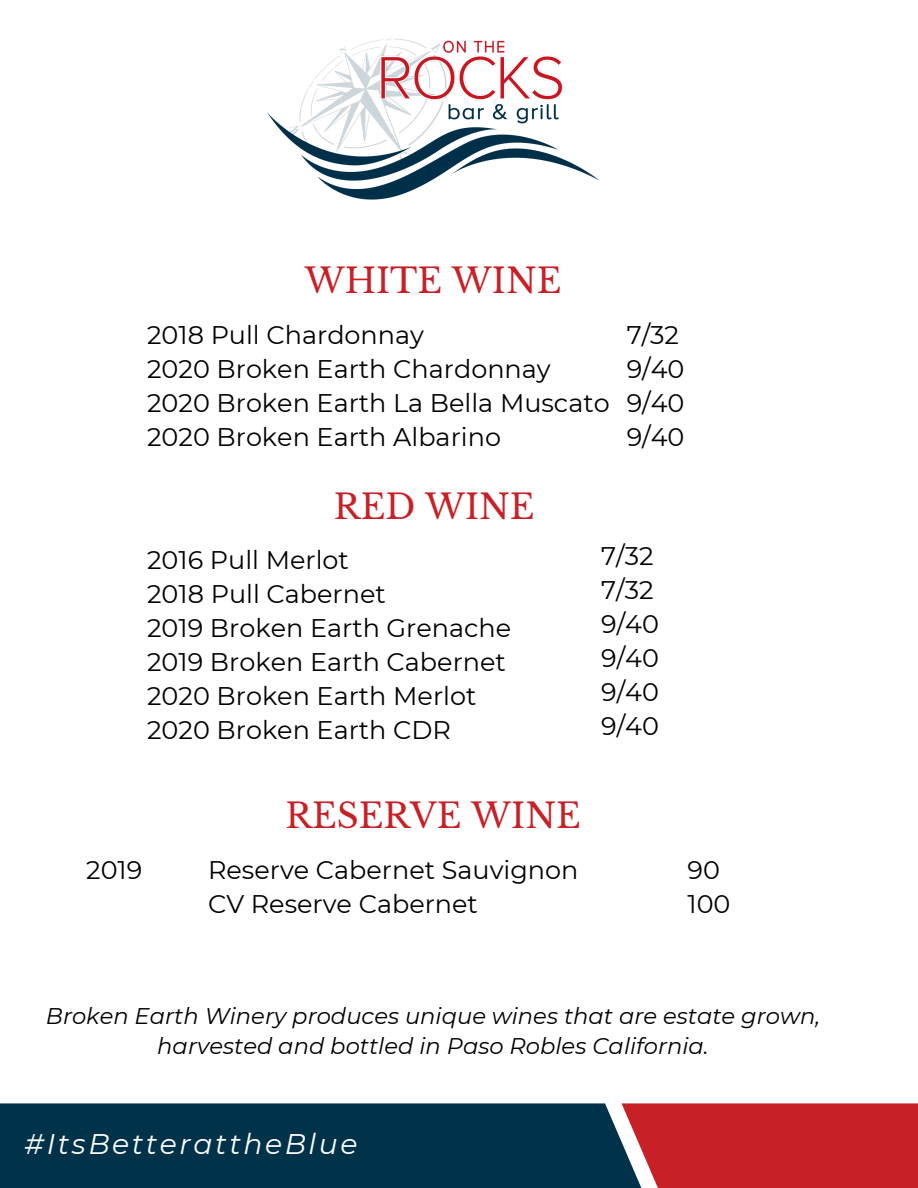
<style>
.page{position:relative;width:918px;height:1188px;background:#fff}
.page>*{position:absolute;margin:0;border:0;box-sizing:border-box;transform-origin:0 0}
.t1{font:34.05px "Libre Baskerville";color:#c82027}
.t2{font:italic 28.35px "Montserrat";letter-spacing:.09em;color:#fff}
.t3{font:25.5px "Montserrat";color:#000}
.t4{font:italic 22.65px/30.2px "Montserrat";color:#000;text-align:center}
</style>
<div class="page">
<img style="left:267px;top:38px;width:332px;height:162px">
<div style="left:622px;top:1103px;width:296px;height:85px;background:#c82027"></div>
<div style="left:0;top:1103px;width:641px;height:85px;background:#003249"></div>
<p class="t1" style="left:305px;top:260px;width:258px">WHITE WINE</p>
<p class="t3" style="left:147px;top:320px;width:278px">2018 Pull Chardonnay</p>
<p class="t3" style="left:147px;top:354px;width:405px">2020 Broken Earth Chardonnay</p>
<p class="t3" style="left:147px;top:387px;width:464px">2020 Broken Earth La Bella Muscato</p>
<p class="t3" style="left:147px;top:421px;width:355px">2020 Broken Earth Albarino</p>
<p class="t3" style="left:627px;top:320px;width:54px">7/32</p>
<p class="t3" style="left:627px;top:354px;width:59px">9/40</p>
<h1 class="t3" style="left:627px;top:387px;width:59px">9/40</h1>
<p class="t3" style="left:627px;top:421px;width:59px">9/40</p>
<p class="t1" style="left:334px;top:486px;width:202px">RED WINE</p>
<p class="t3" style="left:147px;top:544px;width:203px">2016 Pull Merlot</p>
<p class="t3" style="left:147px;top:578px;width:240px">2018 Pull Cabernet</p>
<p class="t3" style="left:147px;top:612px;width:366px">2019 Broken Earth Grenache</p>
<p class="t3" style="left:147px;top:646px;width:360px">2019 Broken Earth Cabernet</p>
<p class="t3" style="left:147px;top:680px;width:331px">2020 Broken Earth Merlot</p>
<p class="t3" style="left:147px;top:714px;width:305px">2020 Broken Earth CDR</p>
<p class="t3" style="left:601px;top:540px;width:54px">7/32</p>
<p class="t3" style="left:601px;top:574px;width:54px">7/32</p>
<p class="t3" style="left:601px;top:608px;width:59px">9/40</p>
<p class="t3" style="left:601px;top:642px;width:59px">9/40</p>
<h1 class="t3" style="left:601px;top:676px;width:59px">9/40</h1>
<p class="t3" style="left:601px;top:710px;width:59px">9/40</p>
<p class="t1" style="left:285px;top:795px;width:297px">RESERVE WINE</p>
<p class="t3" style="left:208px;top:854px;width:372px">Reserve Cabernet Sauvignon</p>
<p class="t3" style="left:208px;top:888px;width:271px">CV Reserve Cabernet</p>
<p class="t3" style="left:86px;top:854px;width:58px">2019</p>
<h2 class="t3" style="left:688px;top:854px;width:34px">90</h2>
<p class="t3" style="left:688px;top:888px;width:44px">100</p>
<p class="t4" style="left:46px;top:1001px;width:776px">Broken Earth Winery produces unique wines that are estate grown, harvested and bottled in Paso Robles California.</p>
<h1 class="t2" style="left:25px;top:1127px;width:334px">#ItsBetterattheBlue</h1>
</div>
